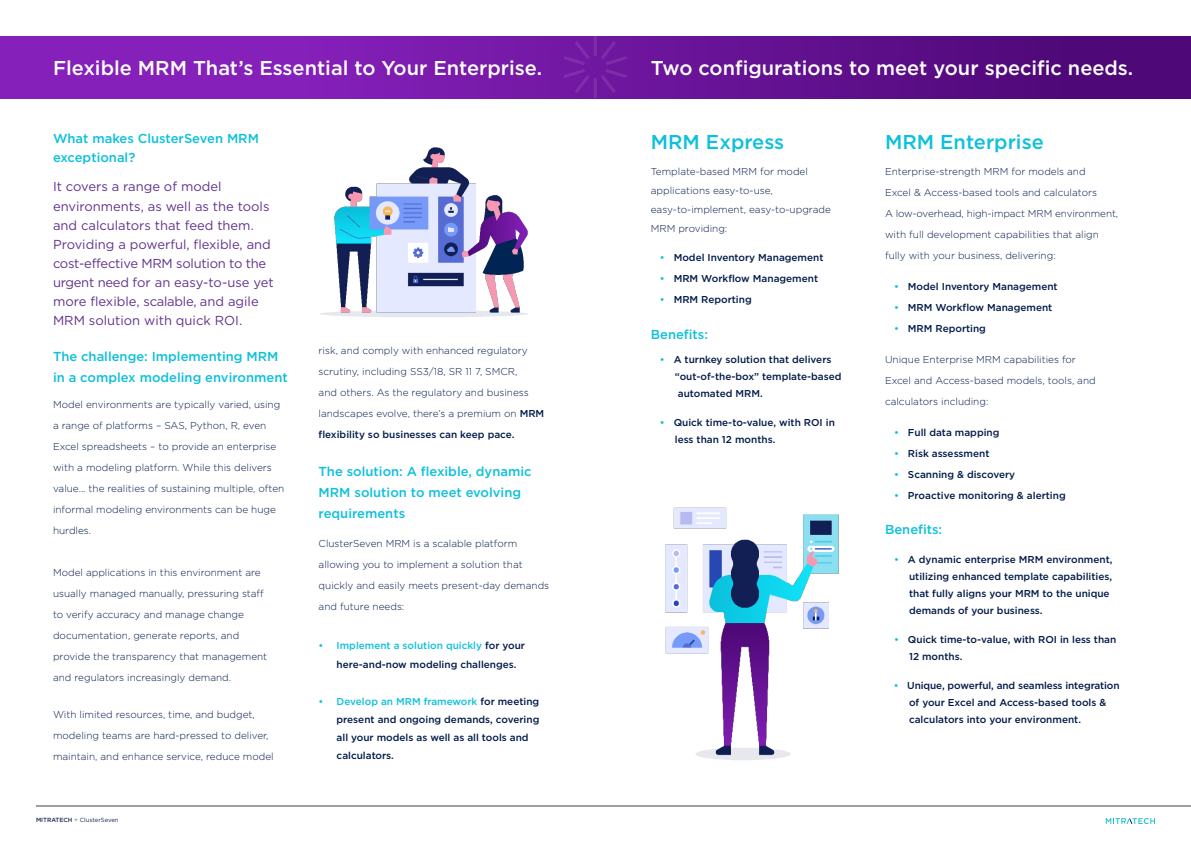
<style>
.page{position:relative;width:1191px;height:842px;background:#fff}
.page>*{position:absolute;margin:0;border:0;box-sizing:border-box;transform-origin:0 0}
.t1{font:500 20px "Gotham HTF";color:#fff}
.t2{font:500 20px "Gotham HTF";color:#0dc0dc}
.t3{font:13px/19px "Gotham HTF";color:#61328c}
.t4{font:500 13px/21px "Gotham HTF";color:#0dc0dc}
.t5{font:300 10px/21px "Gotham HTF";color:#001a49}
.t6{font:500 10px/17px "Gotham HTF";color:#001a49}
.t7{font:6px "Gotham HTF";color:#172751}
.s1{font-weight:500}
.s2{font-weight:300}
.s3{color:#0dc0dc}
</style>
<div class="page">
<img style="left:0;top:36px;width:1191px;height:62px">
<svg style="left:1105px;top:818px;width:50px;height:6px"></svg>
<hr style="left:36px;top:806px;width:1155px;height:1px;background:#414042">
<img style="left:320px;top:147px;width:208px;height:170px">
<svg style="left:563px;top:36px;width:64px;height:62px;background:#721aa2"></svg>
<img style="left:665px;top:507px;width:174px;height:251px">
<svg style="left:695px;top:748px;width:96px;height:12px"></svg>
<h1 class="t1" style="left:53px;top:56px;width:490px">Flexible MRM That’s Essential to Your Enterprise.</h1>
<h1 class="t1" style="left:651px;top:56px;width:484px">Two configurations to meet your specific needs.</h1>
<h2 class="t4" style="left:53px;top:129px;width:207px;line-height:19px">What makes ClusterSeven MRM exceptional?</h2>
<p class="t3" style="left:53px;top:177px;width:222px">It covers a range of model environments, as well as the tools and calculators that feed them.<br>Providing a powerful, flexible, and cost-effective MRM solution to the urgent need for an easy-to-use yet more flexible, scalable, and agile<br>MRM solution with quick ROI.</p>
<h2 class="t4" style="left:53px;top:345px;width:236px">The challenge: Implementing MRM in a complex modeling environment</h2>
<p class="t5" style="left:53px;top:393px;width:233px">Model environments are typically varied, using a range of platforms – SAS, Python, R, even Excel spreadsheets – to provide an enterprise with a modeling platform. While this delivers value... the realities of sustaining multiple, often informal modeling environments can be huge hurdles.</p>
<p class="t5" style="left:53px;top:561px;width:216px">Model applications in this environment are usually managed manually, pressuring staff to verify accuracy and manage change documentation, generate reports, and provide the transparency that management and regulators increasingly demand.</p>
<p class="t5" style="left:53px;top:703px;width:222px">With limited resources, time, and budget, modeling teams are hard-pressed to deliver, maintain, and enhance service, reduce model</p>
<p class="t7" style="left:36px;top:817px;width:84px"><span class="s1">MITRATECH</span> <span class="s2">+</span> ClusterSeven</p>
<p class="t5" style="left:318px;top:340px;width:227px">risk, and comply with enhanced regulatory scrutiny, including SS3/18, SR 11 7, SMCR,<br>and others. As the regulatory and business landscapes evolve, there’s a premium on <span class="s1">MRM flexibility so businesses can keep pace.</span></p>
<h2 class="t4" style="left:318px;top:461px;width:214px">The solution: A flexible, dynamic<br>MRM solution to meet evolving requirements</h2>
<p class="t5" style="left:319px;top:533px;width:232px">ClusterSeven MRM is a scalable platform allowing you to implement a solution that quickly and easily meets present-day demands and future needs:</p>
<p class="t6" style="left:337px;top:636px;width:190px;line-height:19px;text-indent:-18px"><span class="s3">• Implement a solution quickly</span> for your here-and-now modeling challenges.</p>
<p class="t6" style="left:337px;top:693px;width:204px;line-height:18px;text-indent:-18px"><span class="s3">• Develop an MRM framework</span> for meeting present and ongoing demands, covering all your models as well as all tools and calculators.</p>
<h1 class="t2" style="left:651px;top:130px;width:135px">MRM Express</h1>
<p class="t5" style="left:651px;top:161px;width:182px;line-height:19px">Template-based MRM for model applications easy-to-use, easy-to-implement, easy-to-upgrade<br>MRM providing:</p>
<p class="t6" style="left:660px;top:248px;width:165px"><span class="s3">•</span> Model Inventory Management</p>
<p class="t6" style="left:660px;top:269px;width:160px"><span class="s3">•</span> MRM Workflow Management</p>
<p class="t6" style="left:660px;top:290px;width:93px"><span class="s3">•</span> MRM Reporting</p>
<h2 class="t4" style="left:651px;top:323px;width:59px">Benefits:</h2>
<p class="t6" style="left:660px;top:350px;width:173px"><span class="s3">•</span> A turnkey solution that delivers</p>
<p class="t6" style="left:675px;top:367px;width:168px">“out-of-the-box” template-based</p>
<p class="t6" style="left:678px;top:384px;width:86px">automated MRM.</p>
<p class="t6" style="left:675px;top:413px;width:162px;text-indent:-15px"><span class="s3">•</span> Quick time-to-value, with ROI in less than 12 months.</p>
<h1 class="t2" style="left:885px;top:130px;width:160px">MRM Enterprise</h1>
<p class="t5" style="left:885px;top:160px;width:235px">Enterprise-strength MRM for models and<br>Excel &amp; Access-based tools and calculators<br>A low-overhead, high-impact MRM environment, with full development capabilities that align fully with your business, delivering:</p>
<p class="t6" style="left:894px;top:277px;width:165px"><span class="s3">•</span> Model Inventory Management</p>
<p class="t6" style="left:894px;top:298px;width:160px"><span class="s3">•</span> MRM Workflow Management</p>
<p class="t6" style="left:894px;top:319px;width:93px"><span class="s3">•</span> MRM Reporting</p>
<p class="t5" style="left:885px;top:348px;width:212px">Unique Enterprise MRM capabilities for<br>Excel and Access-based models, tools, and calculators including:</p>
<p class="t6" style="left:894px;top:423px;width:107px"><span class="s3">•</span> Full data mapping</p>
<p class="t6" style="left:894px;top:444px;width:97px"><span class="s3">•</span> Risk assessment</p>
<p class="t6" style="left:894px;top:465px;width:123px"><span class="s3">•</span> Scanning &amp; discovery</p>
<p class="t6" style="left:894px;top:486px;width:173px"><span class="s3">•</span> Proactive monitoring &amp; alerting</p>
<h2 class="t4" style="left:885px;top:518px;width:59px">Benefits:</h2>
<p class="t6" style="left:909px;top:550px;width:205px;text-indent:-15px"><span class="s3">•</span> A dynamic enterprise MRM environment, utilizing enhanced template capabilities, that fully aligns your MRM to the unique demands of your business.</p>
<p class="t6" style="left:909px;top:630px;width:209px;text-indent:-15px"><span class="s3">•</span> Quick time-to-value, with ROI in less than<br>12 months.</p>
<p class="t6" style="left:909px;top:676px;width:212px;text-indent:-15px"><span class="s3">•</span> Unique, powerful, and seamless integration of your Excel and Access-based tools &amp; calculators into your environment.</p>
</div>
